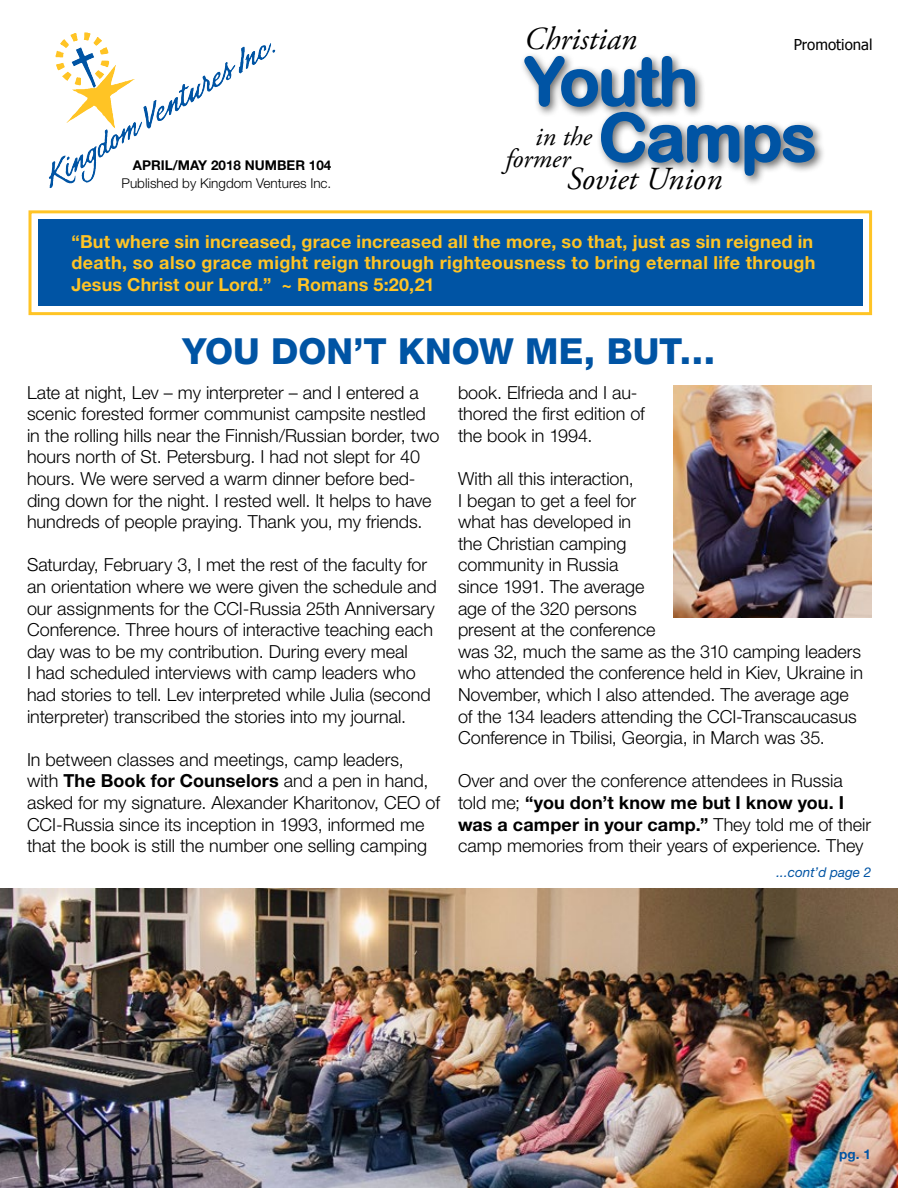
<style>
.page{position:relative;width:898px;height:1188px;background:#fff}
.page>*{position:absolute;margin:0;border:0;box-sizing:border-box;transform-origin:0 0}
.t1{font:800 36px "Helvetica Neue LT Std";color:#0054a4}
.t2{font:italic 32.1px "Adobe Garamond Pro";color:#000}
.t3{font:italic 26.55px "Adobe Garamond Pro";color:#000}
.t4{font:300 18px/21.6px "Helvetica Neue LT Std";color:#000}
.t5{font:700 18px/21.6px "Helvetica Neue LT Std";letter-spacing:.015em;color:#ffc425}
.t6{font:15px "Tahoma";color:#000}
.t7{font:300 13.5px "Helvetica Neue LT Std";color:#000}
.t8{font:700 13.5px "Helvetica Neue LT Std";color:#000}
.t9{font:italic 13.5px "Helvetica Neue LT Std";color:#0054a4}
.t10{font:700 13.5px "Helvetica Neue LT Std";color:#0054a4}
.s1{font-weight:700}
</style>
<div class="page">
<img style="left:0;top:889px;width:898px;height:299px">
<div style="left:596px;top:107px;width:229px;height:80px;background:#000;opacity:.6"></div>
<svg style="left:523px;top:55px;width:292px;height:122px"></svg>
<div style="left:28px;top:210px;width:844px;height:105px;border:3px solid #ffc425"></div>
<div style="left:38px;top:219px;width:824px;height:87px;background:#0054a4"></div>
<img style="left:135px;top:43px;width:136px;height:80px">
<img style="left:56px;top:32px;width:79px;height:96px">
<img style="left:673px;top:386px;width:198px;height:232px">
<p class="t2" style="left:524px;top:20px;width:114px">Christian</p>
<p class="t3" style="left:535px;top:121px;width:58px">in the</p>
<p class="t8" style="left:133px;top:157px;width:200px">APRIL/MAY 2018 NUMBER 104</p>
<p class="t3" style="left:505px;top:143px;width:66px">former</p>
<p class="t7" style="left:122px;top:175px;width:211px">Published by Kingdom Ventures Inc.</p>
<p class="t2" style="left:567px;top:159px;width:157px">Soviet Union</p>
<p class="t6" style="left:794px;top:35px;width:80px">Promotional</p>
<p class="t5" style="left:71px;top:230px;width:745px">“But where sin increased, grace increased all the more, so that, just as sin reigned in death, so also grace might reign through righteousness to bring eternal life through<br>Jesus Christ our Lord.” ~ Romans 5:20,21</p>
<p class="t1" style="left:183px;top:330px;width:534px">YOU DON’T KNOW ME, BUT…</p>
<p class="t4" style="left:27px;top:381px;width:414px">Late at night, Lev – my interpreter – and I entered a scenic forested former communist campsite nestled in the rolling hills near the Finnish/Russian border, two hours north of St. Petersburg. I had not slept for 40 hours. We were served a warm dinner before bed&shy;ding down for the night. I rested well. It helps to have hundreds of people praying. Thank you, my friends.</p>
<p class="t4" style="left:27px;top:554px;width:411px">Saturday, February 3, I met the rest of the faculty for an orientation where we were given the schedule and our assignments for the CCI-Russia 25th Anniversary Conference. Three hours of interactive teaching each day was to be my contribution. During every meal<br>I had scheduled interviews with camp leaders who had stories to tell. Lev interpreted while Julia (second interpreter) transcribed the stories into my journal.</p>
<p class="t4" style="left:27px;top:748px;width:414px">In between classes and meetings, camp leaders,<br>with <span class="s1">The Book for Counselors</span> and a pen in hand, asked for my signature. Alexander Kharitonov, CEO of CCI-Russia since its inception in 1993, informed me that the book is still the number one selling camping</p>
<p class="t4" style="left:458px;top:381px;width:188px">book. Elfrieda and I au&shy;thored the first edition of the book in 1994.</p>
<p class="t4" style="left:458px;top:467px;width:407px">With all this interaction,<br>I began to get a feel for<br>what has developed in<br>the Christian camping<br>community in Russia<br>since 1991. The average<br>age of the 320 persons<br>present at the conference<br>was 32, much the same as the 310 camping leaders who attended the conference held in Kiev, Ukraine in November, which I also attended. The average age of the 134 leaders attending the CCI-Transcaucasus Conference in Tbilisi, Georgia, in March was 35.</p>
<p class="t4" style="left:458px;top:770px;width:414px">Over and over the conference attendees in Russia told me; <span class="s1">“you don’t know me but I know you. I was a camper in your camp.”</span> They told me of their camp memories from their years of experience. They</p>
<p class="t9" style="left:776px;top:864px;width:96px">...cont’d page 2</p>
<p class="t10" style="left:839px;top:1145px;width:33px">pg. 1</p>
</div>
